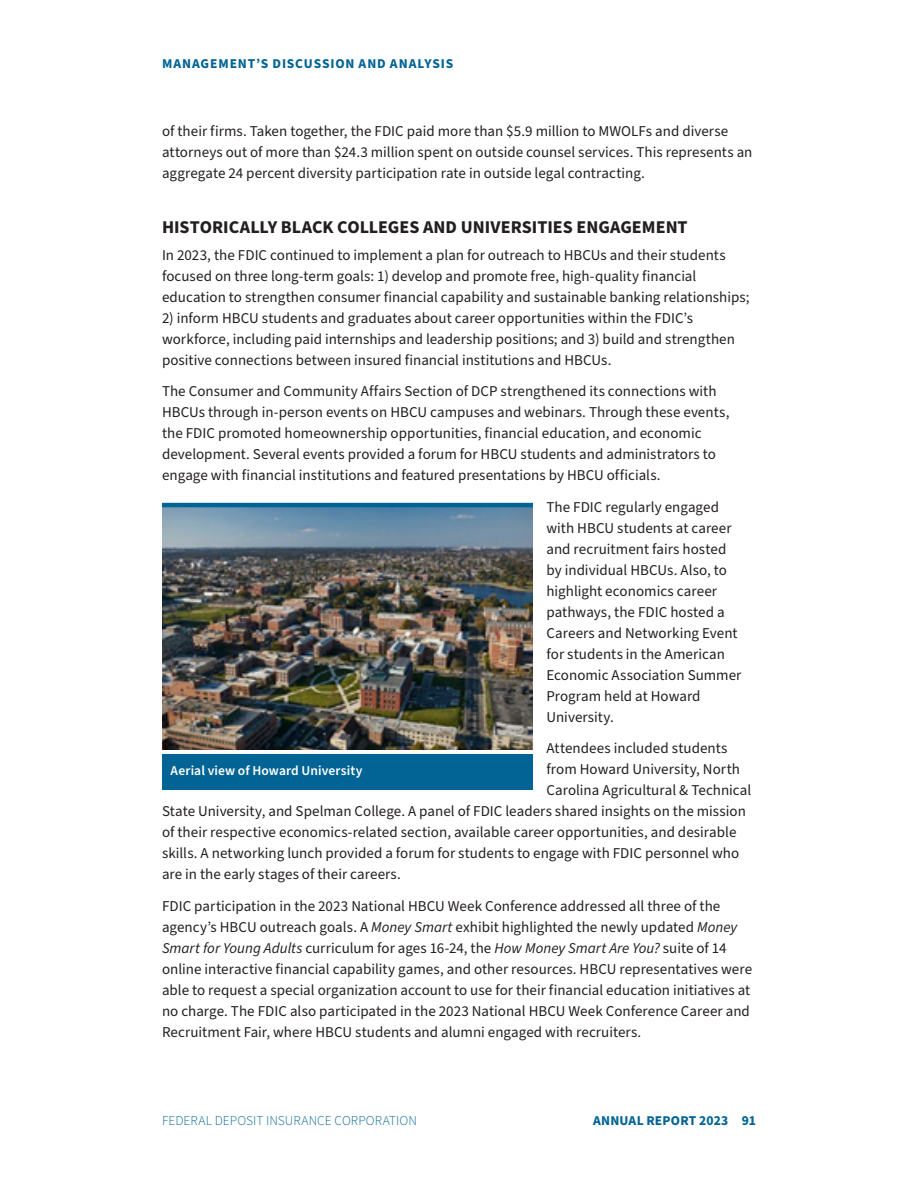
<style>
.page{position:relative;width:918px;height:1188px;background:#fff}
.page>*{position:absolute;margin:0;border:0;box-sizing:border-box;transform-origin:0 0}
.t1{font:700 18px "Source Sans Pro";color:#231f20}
.t2{font:15px/21px "Source Sans Pro";color:#231f20}
.t3{font:300 13.5px "Source Sans Pro";letter-spacing:.005em;color:#016495}
.t4{font:700 13.5px "Source Sans Pro";letter-spacing:.06em;color:#016495}
.t5{font:600 13.5px "Source Sans Pro";letter-spacing:.01em;color:#fff}
.t6{font:700 13.5px "Source Sans Pro";letter-spacing:.015em;color:#016495}
.s1{font-style:italic}
</style>
<div class="page">
<div style="left:162px;top:754px;width:371px;height:35px;background:#016495"></div>
<img style="left:162px;top:507px;width:371px;height:242px">
<hr style="left:162px;top:503px;width:371px;height:4px;background:#016495">
<p class="t4" style="left:162px;top:55px;width:293px">MANAGEMENT’S DISCUSSION AND ANALYSIS</p>
<p class="t2" style="left:162px;top:121px;width:592px">of their firms. Taken together, the FDIC paid more than $5.9 million to MWOLFs and diverse attorneys out of more than $24.3 million spent on outside counsel services. This represents an aggregate 24 percent diversity participation rate in outside legal contracting.</p>
<h4 class="t1" style="left:162px;top:215px;width:527px">HISTORICALLY BLACK COLLEGES AND UNIVERSITIES ENGAGEMENT</h4>
<p class="t2" style="left:162px;top:245px;width:589px">In 2023, the FDIC continued to implement a plan for outreach to HBCUs and their students focused on three long-term goals: 1) develop and promote free, high-quality financial education to strengthen consumer financial capability and sustainable banking relationships;</p>
<p class="t2" style="left:162px;top:308px;width:574px">2) inform HBCU students and graduates about career opportunities within the FDIC’s workforce, including paid internships and leadership positions; and 3) build and strengthen positive connections between insured financial institutions and HBCUs.</p>
<p class="t2" style="left:162px;top:381px;width:569px">The Consumer and Community Affairs Section of DCP strengthened its connections with HBCUs through in-person events on HBCU campuses and webinars. Through these events, the FDIC promoted homeownership opportunities, financial education, and economic development. Several events provided a forum for HBCU students and administrators to engage with financial institutions and featured presentations by HBCU officials.</p>
<p class="t2" style="left:546px;top:497px;width:197px">The FDIC regularly engaged with HBCU students at career and recruitment fairs hosted by individual HBCUs. Also, to highlight economics career pathways, the FDIC hosted a<br>Careers and Networking Event for students in the American<br>Economic Association Summer<br>Program held at Howard<br>University.</p>
<p class="t2" style="left:546px;top:738px;width:183px">Attendees included students</p>
<p class="t2" style="left:546px;top:759px;width:195px">from Howard University, North</p>
<p class="t2" style="left:546px;top:780px;width:206px">Carolina Agricultural &amp; Technical</p>
<p class="t2" style="left:162px;top:801px;width:585px">State University, and Spelman College. A panel of FDIC leaders shared insights on the mission</p>
<p class="t2" style="left:162px;top:822px;width:576px">of their respective economics-related section, available career opportunities, and desirable</p>
<p class="t2" style="left:162px;top:843px;width:579px">skills. A networking lunch provided a forum for students to engage with FDIC personnel who</p>
<p class="t2" style="left:162px;top:864px;width:240px">are in the early stages of their careers.</p>
<p class="t2" style="left:162px;top:896px;width:592px">FDIC participation in the 2023 National HBCU Week Conference addressed all three of the agency’s HBCU outreach goals. A <span class="s1">Money Smart</span> exhibit highlighted the newly updated <span class="s1">Money Smart for Young Adults</span> curriculum for ages 16-24, the <span class="s1">How Money Smart Are You?</span> suite of 14 online interactive financial capability games, and other resources. HBCU representatives were able to request a special organization account to use for their financial education initiatives at no charge. The FDIC also participated in the 2023 National HBCU Week Conference Career and Recruitment Fair, where HBCU students and alumni engaged with recruiters.</p>
<p class="t5" style="left:171px;top:762px;width:193px">Aerial view of Howard University</p>
<p class="t3" style="left:162px;top:1111px;width:257px">FEDERAL DEPOSIT INSURANCE CORPORATION</p>
<p class="t6" style="left:593px;top:1111px;width:164px">ANNUAL REPORT 2023 91</p>
</div>
